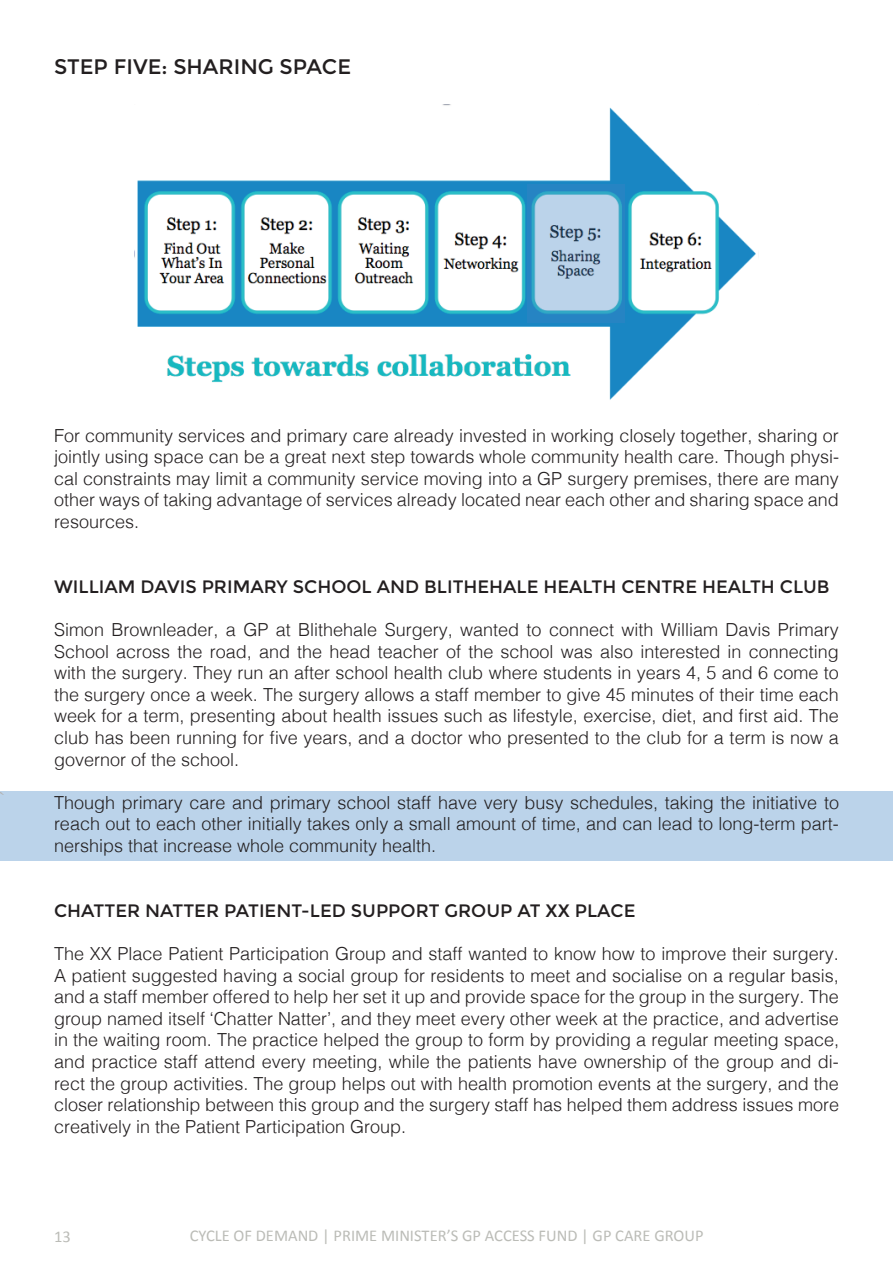
<style>
.page{position:relative;width:893px;height:1263px;background:#fff}
.page>*{position:absolute;margin:0;border:0;box-sizing:border-box;transform-origin:0 0}
.t1{font:21px "Montserrat";color:#231f20}
.t2{font:300 18px/21.6px "Helvetica";color:#231f20;text-align:justify}
.t3{font:18px "Montserrat";color:#231f20}
.t4{font:18px "Times";color:#231f20}
.t5{font:16.5px "Calibri";color:#bbbcb7}
</style>
<div class="page">
<div style="left:0;top:791px;width:893px;height:69px;background:#bbd3ea"></div>
<img style="left:137px;top:105px;width:619px;height:295px">
<svg style="left:527px;top:185px;width:98px;height:138px;background:#89b8d8"></svg>
<p class="t1" style="left:54px;top:55px;width:299px">STEP FIVE: SHARI NG SPACE</p>
<p class="t4" style="left:0;top:781px;width:7px">`</p>
<p class="t2" style="left:54px;top:423px;width:786px">For community services and primary care already invested in working closely together, sharing or jointly using space can be a great next step towards whole community health care. Though physi&shy;cal constraints may limit a community service moving into a GP surgery premises, there are many other ways of taking advantage of services already located near each other and sharing space and resources.</p>
<p class="t3" style="left:54px;top:576px;width:252px">WI LLIAM DAVI S PRI MARY SCH</p>
<p class="t3" style="left:331px;top:576px;width:497px">OOL AND BLITH EHALE HEALTH CENTRE HEALTH CLUB</p>
<p class="t2" style="left:54px;top:617px;width:786px">Simon Brownleader, a GP at Blithehale Surgery, wanted to connect with William Davis Primary School across the road, and the head teacher of the school was also interested in connecting with the surgery. They run an after school health club where students in years 4, 5 and 6 come to the surgery once a week. The surgery allows a staff member to give 45 minutes of their time each week for a term, presenting about health issues such as lifestyle, exercise, diet, and first aid. The club has been running for five years, and a doctor who presented to the club for a term is now a governor of the school.</p>
<p class="t2" style="left:54px;top:790px;width:786px">Though primary care and primary school staff have very busy schedules, taking the initiative to reach out to each other initially takes only a small amount of time, and can lead to long-term part&shy;nerships that increase whole community health.</p>
<p class="t3" style="left:54px;top:900px;width:583px">CHATTER NATTER PATI ENT-LED SUPPORT GROUP AT XX PLACE</p>
<p class="t2" style="left:54px;top:941px;width:786px">The XX Place Patient Participation Group and staff wanted to know how to improve their surgery.<br>A patient suggested having a social group for residents to meet and socialise on a regular basis, and a staff member offered to help her set it up and provide space for the group in the surgery. The group named itself ‘Chatter Natter’, and they meet every other week at the practice, and advertise in the waiting room. The practice helped the group to form by providing a regular meeting space, and practice staff attend every meeting, while the patients have ownership of the group and di&shy;rect the group activities. The group helps out with health promotion events at the surgery, and the closer relationship between this group and the surgery staff has helped them address issues more creatively in the Patient Participation Group.</p>
<p class="t5" style="left:54px;top:1226px;width:18px">13</p>
<p class="t5" style="left:190px;top:1225px;width:515px">CYCLE OF DEMAND | PRIME MINISTER’S GP ACCESS FUND | GP CARE GROUP</p>
</div>
